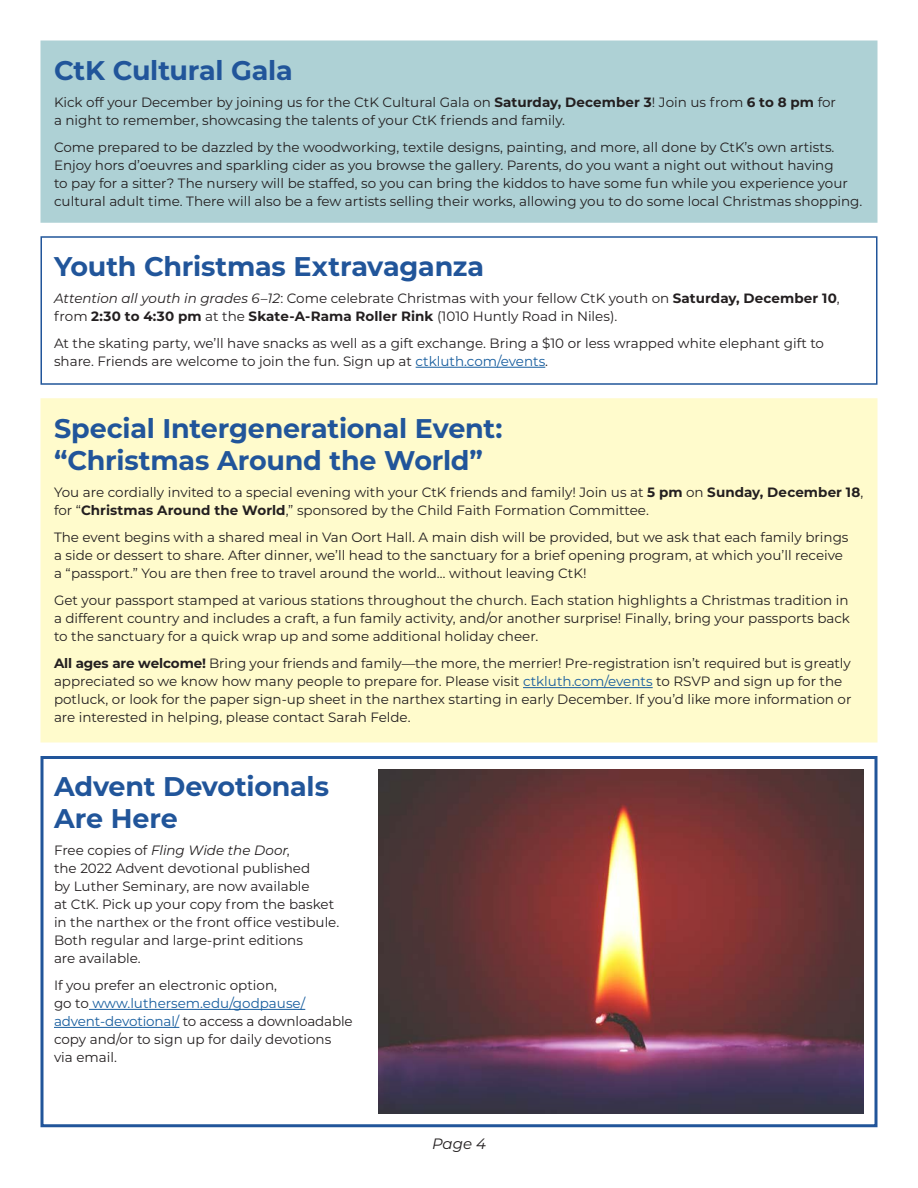
<style>
.page{position:relative;width:918px;height:1188px;background:#fff}
.page>*{position:absolute;margin:0;border:0;box-sizing:border-box;transform-origin:0 0}
.t1{font:700 27px/32.4px "Montserrat";letter-spacing:-.01em;color:#21559a}
.t2{font:italic 15px "Montserrat";color:#231f20}
.t3{font:13.5px/18px "Montserrat";color:#231f20}
.s1{font-weight:700}
.s2{font-style:italic}
.s3{color:#175d9e}
</style>
<div class="page">
<div style="left:40px;top:40px;width:838px;height:183px;background:#aed1d5;border:3px solid #aed1d5"></div>
<div style="left:40px;top:236px;width:838px;height:149px;border:2px solid #21559a"></div>
<hr style="left:416px;top:367px;width:129px;height:1px;background:#175d9e">
<div style="left:40px;top:398px;width:838px;height:344px;background:#fffbcc;border:3px solid #fffbcc"></div>
<hr style="left:523px;top:687px;width:130px;height:1px;background:#175d9e">
<div style="left:40px;top:756px;width:838px;height:371px;border:3px solid #21559a"></div>
<hr style="left:89px;top:1009px;width:216px;height:1px;background:#175d9e">
<hr style="left:54px;top:1027px;width:125px;height:1px;background:#175d9e">
<img style="left:378px;top:770px;width:486px;height:344px">
<p class="t1" style="left:54px;top:53px;width:240px">CtK Cultural Gala</p>
<p class="t3" style="left:54px;top:93px;width:784px">Kick off your December by joining us for the CtK Cultural Gala on <span class="s1">Saturday, December 3</span>! Join us from <span class="s1">6 to 8 pm</span> for a night to remember, showcasing the talents of your CtK friends and family.</p>
<p class="t3" style="left:54px;top:138px;width:810px">Come prepared to be dazzled by the woodworking, textile designs, painting, and more, all done by CtK’s own artists.<br>Enjoy hors d’oeuvres and sparkling cider as you browse the gallery. Parents, do you want a night out without having<br>to pay for a sitter? The nursery will be staffed, so you can bring the kiddos to have some fun while you experience your cultural adult time. There will also be a few artists selling their works, allowing you to do some local Christmas shopping.</p>
<p class="t1" style="left:54px;top:249px;width:432px">Youth Christmas Extravaganza</p>
<p class="t3" style="left:54px;top:289px;width:787px"><span class="s2">Attention all youth in grades 6–12</span>: Come celebrate Christmas with your fellow CtK youth on <span class="s1">Saturday, December 10</span>, from <span class="s1">2:30 to 4:30 pm</span> at the <span class="s1">Skate-A-Rama Roller Rink</span> (1010 Huntly Road in Niles).</p>
<p class="t3" style="left:54px;top:334px;width:772px">At the skating party, we’ll have snacks as well as a gift exchange. Bring a $10 or less wrapped white elephant gift to share. Friends are welcome to join the fun. Sign up at <span class="s3">ctkluth.com/events</span>.</p>
<p class="t1" style="left:54px;top:411px;width:450px">Special Intergenerational Event: “Christmas Around the World”</p>
<p class="t3" style="left:54px;top:483px;width:811px">You are cordially invited to a special evening with your CtK friends and family! Join us at <span class="s1">5 pm</span> on <span class="s1">Sunday, December 18</span>, for “<span class="s1">Christmas Around the World</span>,” sponsored by the Child Faith Formation Committee.</p>
<p class="t3" style="left:54px;top:528px;width:796px">The event begins with a shared meal in Van Oort Hall. A main dish will be provided, but we ask that each family brings a side or dessert to share. After dinner, we’ll head to the sanctuary for a brief opening program, at which you’ll receive a “passport.” You are then free to travel around the world… without leaving CtK!</p>
<p class="t3" style="left:54px;top:591px;width:798px;text-align:justify">Get your passport stamped at various stations throughout the church. Each station highlights a Christmas tradition in a different country and includes a craft, a fun family activity, and/or another surprise! Finally, bring your passports back to the sanctuary for a quick wrap up and some additional holiday cheer.</p>
<p class="t3" style="left:54px;top:654px;width:799px"><span class="s1">All ages are welcome!</span> Bring your friends and family—the more, the merrier! Pre-registration isn’t required but is greatly appreciated so we know how many people to prepare for. Please visit <span class="s3">ctkluth.com/events</span> to RSVP and sign up for the potluck, or look for the paper sign-up sheet in the narthex starting in early December. If you’d like more information or are interested in helping, please contact Sarah Felde.</p>
<p class="t1" style="left:54px;top:769px;width:277px">Advent Devotionals<br>Are Here</p>
<p class="t3" style="left:54px;top:841px;width:287px">Free copies of <span class="s2">Fling Wide the Door</span>,<br>the 2022 Advent devotional published<br>by Luther Seminary, are now available<br>at CtK. Pick up your copy from the basket in the narthex or the front office vestibule.<br>Both regular and large-print editions<br>are available.</p>
<p class="t3" style="left:54px;top:976px;width:300px">If you prefer an electronic option,<br>go to <span class="s3">www.luthersem.edu/godpause/ advent-devotional/</span> to access a downloadable copy and/or to sign up for daily devotions via email.</p>
<p class="t2" style="left:432px;top:1133px;width:55px">Page 4</p>
</div>
